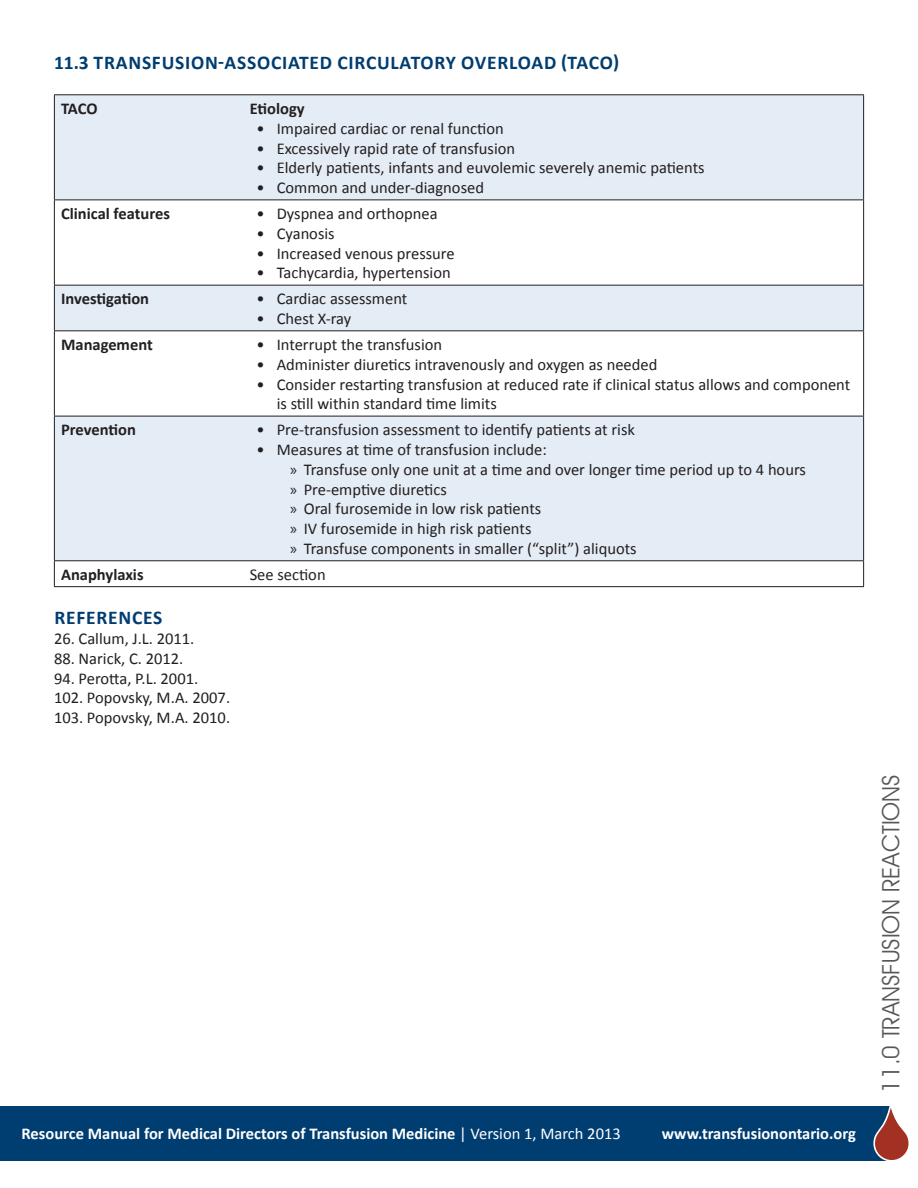
<style>
.page{position:relative;width:918px;height:1188px;background:#fff}
.page>*{position:absolute;margin:0;border:0;box-sizing:border-box;transform-origin:0 0}
.Subtitles{font:24px "Avant Garde IT Cby BT";color:#57585a}
.t1{font:700 19.5px "Calibri";letter-spacing:.04em;color:#003d71}
.t2{font:16.5px/19.8px "Calibri";color:#231f20}
.t3{font:700 16.5px "Calibri";color:#fff}
.t4{font:700 16.5px "Calibri";color:#231f20}
.s1{font-family:"Myriad Pro"}
.s2{font-weight:400}
</style>
<div class="page">
<div style="left:0;top:1106px;width:889px;height:55px;background:#003d71"></div>
<svg style="left:874px;top:1106px;width:35px;height:55px"></svg>
<svg style="left:55px;top:95px;width:808px;height:465px;fill:#e4ecf5"></svg>
<hr style="left:243px;top:94px;width:621px;height:1px;background:#231f20">
<hr style="left:54px;top:200px;width:189px;height:1px;background:#231f20">
<hr style="left:243px;top:200px;width:621px;height:1px;background:#231f20">
<hr style="left:54px;top:285px;width:189px;height:1px;background:#231f20">
<hr style="left:243px;top:285px;width:621px;height:1px;background:#231f20">
<hr style="left:54px;top:330px;width:189px;height:1px;background:#231f20">
<hr style="left:243px;top:330px;width:621px;height:1px;background:#231f20">
<hr style="left:54px;top:416px;width:189px;height:1px;background:#231f20">
<hr style="left:243px;top:416px;width:621px;height:1px;background:#231f20">
<hr style="left:54px;top:560px;width:189px;height:1px;background:#231f20">
<hr style="left:243px;top:560px;width:621px;height:1px;background:#231f20">
<hr style="left:243px;top:586px;width:621px;height:1px;background:#231f20">
<hr style="left:863px;top:95px;width:1px;height:105px;background:#231f20">
<hr style="left:863px;top:200px;width:1px;height:85px;background:#231f20">
<hr style="left:863px;top:286px;width:1px;height:44px;background:#231f20">
<hr style="left:863px;top:331px;width:1px;height:85px;background:#231f20">
<hr style="left:863px;top:416px;width:1px;height:144px;background:#231f20">
<svg style="left:863px;top:561px;width:1px;height:25px"></svg>
<hr style="left:54px;top:94px;width:189px;height:1px;background:#231f20">
<hr style="left:54px;top:95px;width:1px;height:105px;background:#231f20">
<hr style="left:54px;top:200px;width:1px;height:85px;background:#231f20">
<hr style="left:54px;top:286px;width:1px;height:44px;background:#231f20">
<hr style="left:54px;top:331px;width:1px;height:85px;background:#231f20">
<hr style="left:54px;top:416px;width:1px;height:144px;background:#231f20">
<svg style="left:54px;top:561px;width:1px;height:25px"></svg>
<hr style="left:54px;top:586px;width:189px;height:1px;background:#231f20">
<p class="t1" style="left:54px;top:50px;width:567px">11.3 TRANSFUSION-ASSOCIATED CIRCULATORY OVERLOAD (TACO)</p>
<p class="t4" style="left:61px;top:98px;width:38px">TACO</p>
<p class="t4" style="left:250px;top:98px;width:56px">Etiology</p>
<p class="t2" style="left:256px;top:118px;width:249px">• Impaired cardiac or renal function</p>
<p class="t2" style="left:256px;top:138px;width:260px">• Excessively rapid rate of transfusion</p>
<p class="t2" style="left:256px;top:158px;width:450px">• Elderly patients, infants and euvolemic severely anemic patients</p>
<p class="t2" style="left:256px;top:178px;width:229px">• Common and under-diagnosed</p>
<p class="t4" style="left:61px;top:203px;width:110px">Clinical features</p>
<p class="t2" style="left:256px;top:204px;width:183px">• Dyspnea and orthopnea</p>
<p class="t2" style="left:256px;top:223px;width:80px">• Cyanosis</p>
<p class="t2" style="left:256px;top:243px;width:200px">• Increased venous pressure</p>
<p class="t2" style="left:256px;top:263px;width:196px">• Tachycardia, hypertension</p>
<p class="t4" style="left:61px;top:288px;width:89px">Investigation</p>
<p class="t2" style="left:256px;top:289px;width:152px">• Cardiac assessment</p>
<p class="t2" style="left:256px;top:309px;width:96px">• Chest X-ray</p>
<p class="t4" style="left:61px;top:334px;width:93px">Management</p>
<p class="t2" style="left:256px;top:335px;width:187px">• Interrupt the transfusion</p>
<p class="t2" style="left:256px;top:354px;width:402px">• Administer diuretics intravenously and oxygen as needed</p>
<p class="t2" style="left:277px;top:374px;width:575px;text-indent:-20px">• Consider restarting transfusion at reduced rate if clinical status allows and component is still within standard time limits</p>
<p class="t4" style="left:61px;top:419px;width:76px">Prevention</p>
<p class="t2" style="left:256px;top:420px;width:380px">• Pre-transfusion assessment to identify patients at risk</p>
<p class="t2" style="left:256px;top:440px;width:292px">• Measures at time of transfusion include:</p>
<p class="t2" style="left:290px;top:460px;width:517px"><span class="s1">»</span> Transfuse only one unit at a time and over longer time period up to 4 hours</p>
<p class="t2" style="left:290px;top:479px;width:158px"><span class="s1">»</span> Pre-emptive diuretics</p>
<p class="t2" style="left:290px;top:499px;width:253px"><span class="s1">»</span> Oral furosemide in low risk patients</p>
<p class="t2" style="left:290px;top:519px;width:243px"><span class="s1">»</span> IV furosemide in high risk patients</p>
<p class="t2" style="left:290px;top:539px;width:348px"><span class="s1">»</span> Transfuse components in smaller (“split”) aliquots</p>
<p class="t4" style="left:61px;top:564px;width:84px">Anaphylaxis</p>
<p class="t2" style="left:250px;top:565px;width:77px">See section</p>
<p class="t1" style="left:54px;top:605px;width:110px">REFERENCES</p>
<p class="t2" style="left:54px;top:629px;width:142px">26. Callum, J.L. 2011.</p>
<p class="t2" style="left:54px;top:649px;width:131px">88. Narick, C. 2012.</p>
<p class="t2" style="left:54px;top:668px;width:146px">94. Perotta, P.L. 2001.</p>
<p class="t2" style="left:54px;top:688px;width:178px">102. Popovsky, M.A. 2007.</p>
<p class="t2" style="left:54px;top:708px;width:178px">103. Popovsky, M.A. 2010.</p>
<p class="t3" style="left:22px;top:1123px;width:601px">Resource Manual for Medical Directors of Transfusion Medicine <span class="s2">| Version 1, March 2013</span></p>
<p class="t3" style="left:662px;top:1123px;width:196px">www.transfusionontario.org</p>
<p class="Subtitles" style="left:877px;top:1093px;width:320px;rotate:-90deg">11.0 TRANSFUSION REACTIONS</p>
</div>
